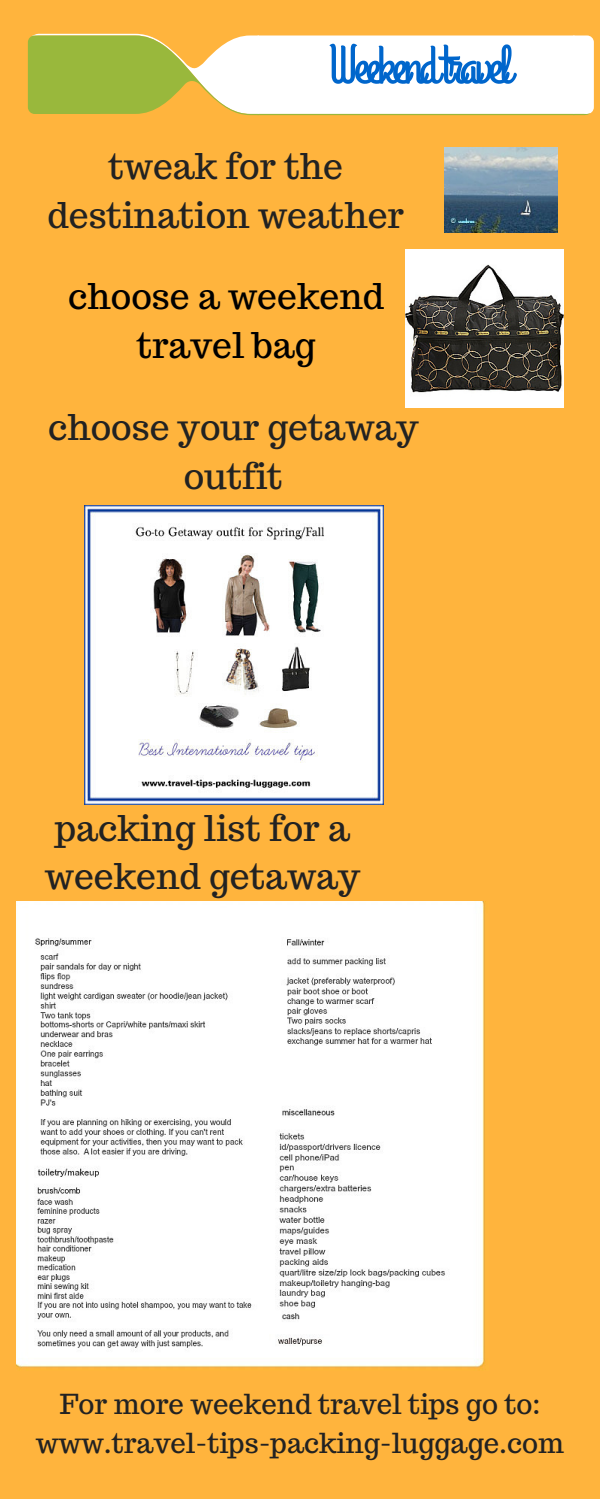
<style>
.page{position:relative;width:600px;height:1499px;background:#ffb43d}
.page>*{position:absolute;margin:0;border:0;box-sizing:border-box;transform-origin:0 0}
.t1{font:55px "Grand Hotel";letter-spacing:-.085em;color:#06c}
.t2{font:35.4px/48.8px "Trocchi";color:#222;text-align:center}
.t3{font:35.4px/48.8px "Trocchi";color:#000;text-align:center}
.t4{font:27.5px/38.2px "Trocchi";color:#222;text-align:center}
</style>
<div class="page">
<svg style="left:28px;top:33px;width:566px;height:82px;background:#e4e5ba"></svg>
<img style="left:444px;top:148px;width:113px;height:84px">
<img style="left:85px;top:505px;width:299px;height:299px">
<img style="left:16px;top:901px;width:470px;height:467px">
<img style="left:405px;top:250px;width:158px;height:158px">
<h1 class="t1" style="left:328px;top:30px;width:185px">Weekendtravel</h1>
<p class="t2" style="left:47px;top:142px;width:358px">tweak for the destination weather</p>
<p class="t3" style="left:68px;top:271px;width:318px">choose a weekend travel bag</p>
<p class="t2" style="left:48px;top:403px;width:372px">choose your getaway outfit</p>
<p class="t2" style="left:45px;top:803px;width:317px;text-align:left">packing list for a weekend getaway</p>
<p class="t4" style="left:36px;top:1385px;width:529px">For more weekend travel tips go to: www.travel-tips-packing-luggage.com</p>
</div>
